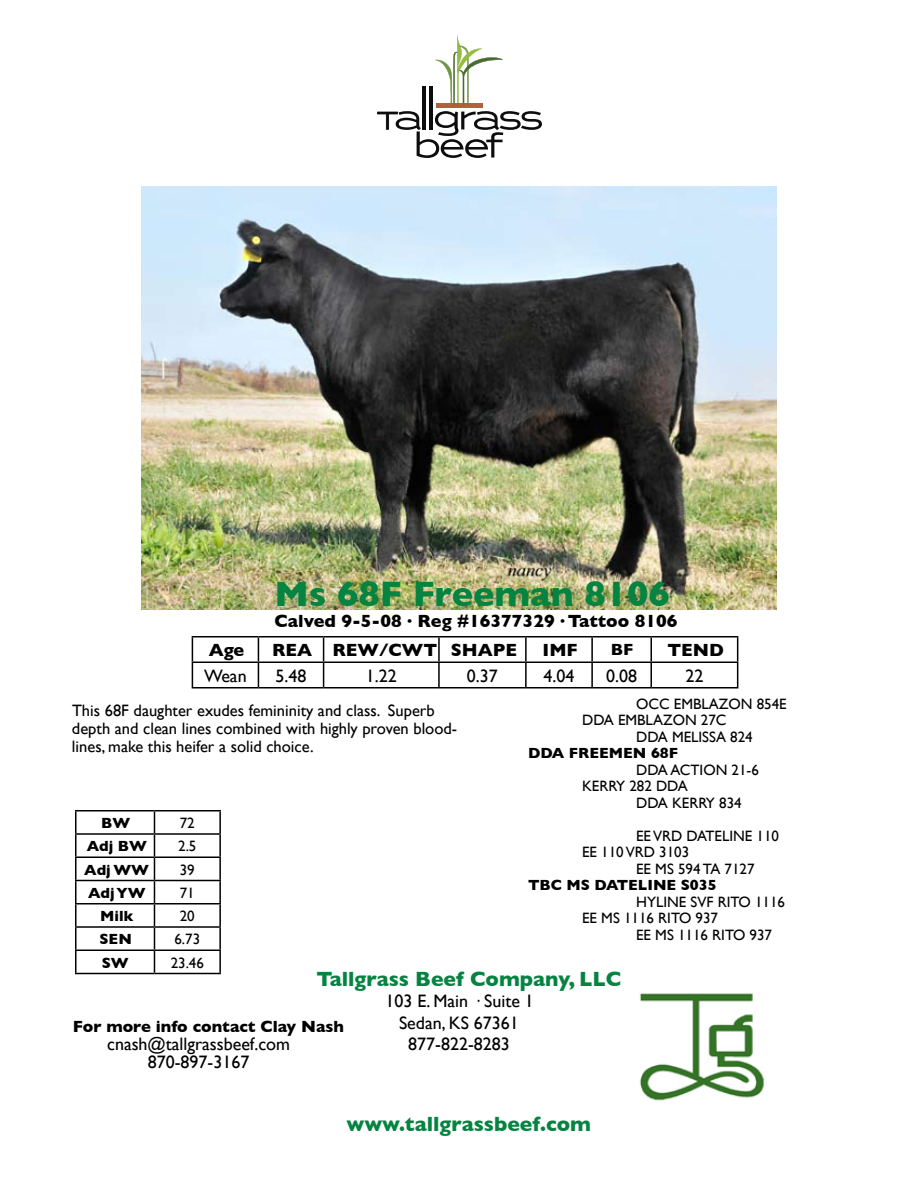
<style>
.page{position:relative;width:918px;height:1188px;background:#fff}
.page>*{position:absolute;margin:0;border:0;box-sizing:border-box;transform-origin:0 0}
.t1{font:700 36px "Gill Sans";color:#048341}
.t2{font:700 21px "Gill Sans";color:#048341}
.t3{font:18px/21.6px "Gill Sans";color:#000;text-align:center}
.t4{font:700 18px "Gill Sans";color:#000}
.t5{font:16.5px/18px "Gill Sans";color:#000}
.t6{font:700 16.5px "Gill Sans";color:#000}
.t7{font:15px/16.5px "Gill Sans";color:#000}
.t8{font:700 15px "Gill Sans";color:#000}
</style>
<div class="page">
<img style="left:640px;top:993px;width:124px;height:108px">
<img style="left:142px;top:186px;width:634px;height:424px">
<hr style="left:75px;top:810px;width:79px;height:2px;background:#000">
<hr style="left:154px;top:810px;width:67px;height:2px;background:#000">
<hr style="left:219px;top:812px;width:2px;height:21px;background:#000">
<hr style="left:75px;top:833px;width:79px;height:2px;background:#000">
<hr style="left:154px;top:833px;width:67px;height:2px;background:#000">
<hr style="left:219px;top:835px;width:2px;height:21px;background:#000">
<hr style="left:75px;top:856px;width:79px;height:2px;background:#000">
<hr style="left:154px;top:856px;width:67px;height:2px;background:#000">
<hr style="left:219px;top:858px;width:2px;height:22px;background:#000">
<hr style="left:75px;top:880px;width:79px;height:1px;background:#000">
<hr style="left:154px;top:880px;width:67px;height:1px;background:#000">
<hr style="left:219px;top:881px;width:2px;height:22px;background:#000">
<hr style="left:75px;top:903px;width:79px;height:1px;background:#000">
<hr style="left:154px;top:903px;width:67px;height:1px;background:#000">
<hr style="left:219px;top:904px;width:2px;height:22px;background:#000">
<hr style="left:75px;top:926px;width:79px;height:2px;background:#000">
<hr style="left:154px;top:926px;width:67px;height:2px;background:#000">
<hr style="left:219px;top:928px;width:2px;height:22px;background:#000">
<hr style="left:75px;top:950px;width:79px;height:1px;background:#000">
<svg style="left:75px;top:812px;width:1px;height:161px"></svg>
<hr style="left:154px;top:950px;width:67px;height:1px;background:#000">
<svg style="left:154px;top:812px;width:1px;height:161px"></svg>
<hr style="left:219px;top:951px;width:2px;height:22px;background:#000">
<hr style="left:75px;top:973px;width:79px;height:1px;background:#000">
<hr style="left:154px;top:973px;width:67px;height:1px;background:#000">
<hr style="left:192px;top:636px;width:66px;height:2px;background:#000">
<hr style="left:258px;top:636px;width:66px;height:2px;background:#000">
<hr style="left:324px;top:636px;width:115px;height:2px;background:#000">
<hr style="left:439px;top:636px;width:87px;height:2px;background:#000">
<hr style="left:438px;top:638px;width:2px;height:24px;background:#000">
<hr style="left:526px;top:636px;width:66px;height:2px;background:#000">
<hr style="left:525px;top:638px;width:2px;height:24px;background:#000">
<hr style="left:592px;top:636px;width:59px;height:2px;background:#000">
<hr style="left:591px;top:638px;width:2px;height:24px;background:#000">
<hr style="left:651px;top:636px;width:87px;height:2px;background:#000">
<hr style="left:650px;top:638px;width:2px;height:24px;background:#000">
<hr style="left:192px;top:662px;width:66px;height:1px;background:#000">
<svg style="left:192px;top:638px;width:1px;height:49px"></svg>
<hr style="left:258px;top:662px;width:66px;height:1px;background:#000">
<svg style="left:258px;top:638px;width:1px;height:49px"></svg>
<hr style="left:324px;top:662px;width:115px;height:1px;background:#000">
<svg style="left:323px;top:638px;width:1px;height:49px"></svg>
<hr style="left:439px;top:662px;width:87px;height:1px;background:#000">
<hr style="left:438px;top:663px;width:2px;height:24px;background:#000">
<hr style="left:526px;top:662px;width:66px;height:1px;background:#000">
<hr style="left:525px;top:663px;width:2px;height:24px;background:#000">
<hr style="left:592px;top:662px;width:59px;height:1px;background:#000">
<hr style="left:591px;top:663px;width:2px;height:24px;background:#000">
<hr style="left:651px;top:662px;width:87px;height:1px;background:#000">
<hr style="left:650px;top:663px;width:2px;height:24px;background:#000">
<svg style="left:737px;top:638px;width:1px;height:49px"></svg>
<hr style="left:192px;top:687px;width:66px;height:1px;background:#000">
<hr style="left:258px;top:687px;width:66px;height:1px;background:#000">
<hr style="left:324px;top:687px;width:115px;height:1px;background:#000">
<hr style="left:439px;top:687px;width:87px;height:1px;background:#000">
<hr style="left:526px;top:687px;width:66px;height:1px;background:#000">
<hr style="left:592px;top:687px;width:59px;height:1px;background:#000">
<hr style="left:651px;top:687px;width:87px;height:1px;background:#000">
<svg style="left:377px;top:36px;width:165px;height:122px"></svg>
<div style="left:436px;top:103px;width:47px;height:5px;background:#b55f42"></div>
<h1 class="t1" style="left:274px;top:573px;width:397px">Ms 68F Freeman 8106</h1>
<p class="t4" style="left:275px;top:611px;width:404px">Calved 9-5-08 · Reg #16377329 ·Tattoo 8106</p>
<p class="t4" style="left:209px;top:640px;width:37px">Age</p>
<p class="t4" style="left:272px;top:640px;width:246px">REA REW/CWT SHAPE</p>
<p class="t4" style="left:543px;top:640px;width:37px">IMF</p>
<p class="t6" style="left:611px;top:640px;width:24px">BF</p>
<p class="t4" style="left:667px;top:640px;width:58px">TEND</p>
<p class="t3" style="left:204px;top:665px;width:44px">Wean</p>
<p class="t3" style="left:276px;top:665px;width:32px">5.48</p>
<p class="t3" style="left:366px;top:665px;width:32px">1.22</p>
<p class="t3" style="left:467px;top:665px;width:32px">0.37</p>
<p class="t3" style="left:544px;top:665px;width:32px">4.04</p>
<p class="t3" style="left:606px;top:665px;width:32px">0.08</p>
<p class="t3" style="left:685px;top:665px;width:19px">22</p>
<p class="t5" style="left:72px;top:701px;width:387px">This 68F daughter exudes femininity and class. Superb depth and clean lines combined with highly proven blood&shy;lines, make this heifer a solid choice.</p>
<p class="t8" style="left:101px;top:814px;width:31px">BW</p>
<p class="t7" style="left:180px;top:815px;width:17px">72</p>
<p class="t8" style="left:87px;top:837px;width:62px">Adj BW</p>
<p class="t7" style="left:178px;top:838px;width:20px">2.5</p>
<p class="t8" style="left:84px;top:861px;width:66px">Adj WW</p>
<p class="t7" style="left:180px;top:861px;width:17px">39</p>
<p class="t8" style="left:88px;top:884px;width:59px">AdjYW</p>
<p class="t7" style="left:180px;top:884px;width:17px">71</p>
<p class="t8" style="left:100px;top:907px;width:35px">Milk</p>
<p class="t7" style="left:180px;top:908px;width:17px">20</p>
<p class="t8" style="left:99px;top:930px;width:34px">SEN</p>
<p class="t7" style="left:174px;top:931px;width:27px">6.73</p>
<p class="t8" style="left:102px;top:954px;width:29px">SW</p>
<p class="t7" style="left:171px;top:954px;width:35px">23.46</p>
<p class="t7" style="left:636px;top:695px;width:152px">OCC EMBLAZON 854E</p>
<p class="t7" style="left:582px;top:712px;width:146px">DDA EMBLAZON 27C</p>
<p class="t7" style="left:636px;top:728px;width:118px">DDA MELISSA 824</p>
<p class="t8" style="left:528px;top:744px;width:152px">DDA FREEMEN 68F</p>
<p class="t7" style="left:582px;top:761px;width:178px;text-indent:54px">DDA ACTION 21-6<br>KERRY 282 DDA</p>
<p class="t7" style="left:636px;top:794px;width:107px">DDA KERRY 834</p>
<p class="t7" style="left:636px;top:827px;width:144px">EEVRD DATELINE 110</p>
<p class="t7" style="left:582px;top:844px;width:109px">EE 110VRD 3103</p>
<p class="t7" style="left:636px;top:860px;width:120px">EE MS 594 TA 7127</p>
<p class="t8" style="left:528px;top:876px;width:190px">TBC MS DATELINE S035</p>
<p class="t7" style="left:582px;top:893px;width:205px;text-indent:54px">HYLINE SVF RITO 1116<br>EE MS 1116 RITO 937</p>
<p class="t7" style="left:636px;top:926px;width:138px">EE MS 1116 RITO 937</p>
<h2 class="t2" style="left:317px;top:966px;width:306px">Tallgrass Beef Company, LLC</h2>
<p class="t3" style="left:385px;top:990px;width:150px">103 E. Main · Suite 1<br>Sedan, KS 67361<br>877-822-8283</p>
<p class="t6" style="left:73px;top:1017px;width:272px">For more info contact Clay Nash</p>
<p class="t3" style="left:107px;top:1035px;width:184px;line-height:18px">cnash@tallgrassbeef.com<br>870-897-3167</p>
<h2 class="t2" style="left:346px;top:1111px;width:246px">www.tallgrassbeef.com</h2>
</div>
